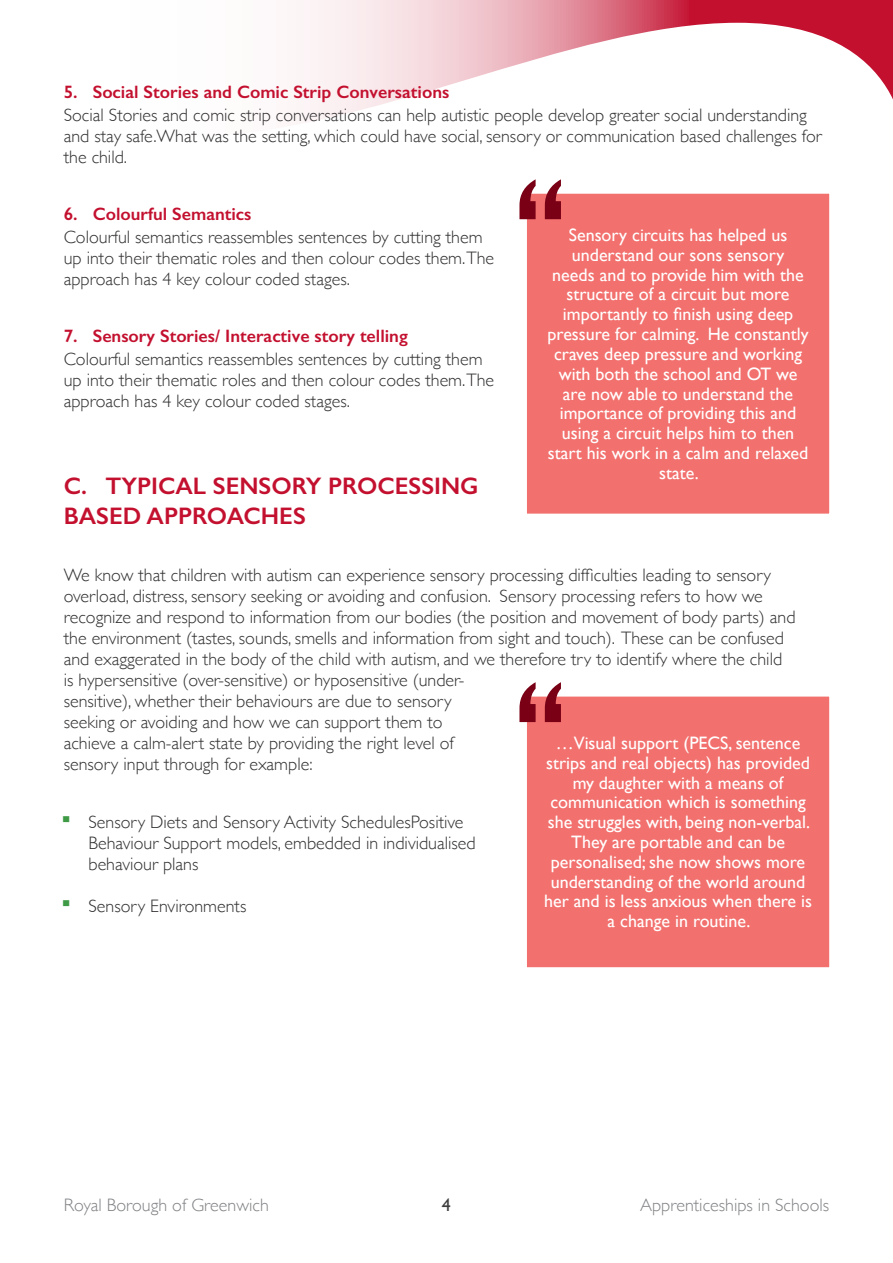
<style>
.page{position:relative;width:893px;height:1263px;background:#fff}
.page>*{position:absolute;margin:0;border:0;box-sizing:border-box;transform-origin:0 0}
.Section_Heading{font:600 24px/30px "Gill Sans";color:#c3102f}
.bullets_green{font:300 18px/21px "Gill Sans";color:#312f30}
.t1{font:18px/19.8px "Gill Sans";color:#fff;text-align:center}
.Bullet_shape_level_2{font:300 18px/21px "Gill Sans";color:#312f30}
.Bullet_shape_level_2-2{font:600 18px "Gill Sans";color:#c3102f}
.t2{font:300 18px "Gill Sans";color:#808285}
.t3{font:18px "Gill Sans";color:#3e3e3f}
.s1{font-family:"Georgia";font-weight:400;font-size:27px;color:#3e9a45}
</style>
<div class="page">
<svg style="left:689px;top:0;width:204px;height:100px"></svg>
<svg style="left:304px;top:0;width:385px;height:123px"></svg>
<div style="left:519px;top:193px;width:311px;height:321px;background:#f2706d"></div>
<svg style="left:519px;top:179px;width:42px;height:40px"></svg>
<div style="left:520px;top:696px;width:310px;height:272px;background:#f2706d"></div>
<svg style="left:519px;top:682px;width:42px;height:40px"></svg>
<p class="Bullet_shape_level_2-2" style="left:64px;top:81px;width:387px">5. Social Stories and Comic Strip Conversations</p>
<p class="Bullet_shape_level_2" style="left:64px;top:103px;width:759px">Social Stories and comic strip conversations can help autistic people develop greater social understanding and stay safe.What was the setting, which could have social, sensory or communication based challenges for the child.</p>
<p class="Bullet_shape_level_2-2" style="left:64px;top:203px;width:189px">6. Colourful Semantics</p>
<p class="Bullet_shape_level_2" style="left:64px;top:225px;width:432px">Colourful semantics reassembles sentences by cutting them up into their thematic roles and then colour codes them.The approach has 4 key colour coded stages.</p>
<p class="Bullet_shape_level_2-2" style="left:64px;top:325px;width:346px">7. Sensory Stories/ Interactive story telling</p>
<p class="bullets_green" style="left:64px;top:347px;width:432px">Colourful semantics reassembles sentences by cutting them up into their thematic roles and then colour codes them.The approach has 4 key colour coded stages.</p>
<p class="Section_Heading" style="left:64px;top:471px;width:416px">C. TYPICAL SENSORY PROCESSING<br>BASED APPROACHES</p>
<p class="t1" style="left:548px;top:225px;width:262px">Sensory circuits has helped us understand our sons sensory<br>needs and to provide him with the structure of a circuit but more importantly to finish using deep pressure for calming. He constantly craves deep pressure and working with both the school and OT we are now able to understand the importance of providing this and using a circuit helps him to then start his work in a calm and relaxed state.</p>
<p class="bullets_green" style="left:64px;top:563px;width:733px">We know that children with autism can experience sensory processing difficulties leading to sensory overload, distress, sensory seeking or avoiding and confusion. Sensory processing refers to how we recognize and respond to information from our bodies (the position and movement of body parts) and the environment (tastes, sounds, smells and information from sight and touch). These can be confused and exaggerated in the body of the child with autism, and we therefore try to identify where the child is hypersensitive (over-sensitive) or hyposensitive (under-<br>sensitive), whether their behaviours are due to sensory<br>seeking or avoiding and how we can support them to<br>achieve a calm-alert state by providing the right level of<br>sensory input through for example:</p>
<p class="t1" style="left:544px;top:733px;width:269px">…Visual support (PECS, sentence strips and real objects) has provided my daughter with a means of communication which is something she struggles with, being non-verbal.<br>They are portable and can be personalised; she now shows more understanding of the world around her and is less anxious when there is a change in routine.</p>
<p class="bullets_green" style="left:88px;top:810px;width:389px;text-indent:-27px"><span class="s1">▪</span> Sensory Diets and Sensory Activity SchedulesPositive<br>Behaviour Support models, embedded in individualised behaviour plans</p>
<p class="bullets_green" style="left:61px;top:894px;width:186px"><span class="s1">▪</span> Sensory Environments</p>
<p class="t2" style="left:64px;top:1190px;width:207px">Royal Borough of Greenwich</p>
<p class="t3" style="left:442px;top:1194px;width:10px">4</p>
<p class="t2" style="left:640px;top:1190px;width:191px">Apprenticeships in Schools</p>
</div>
